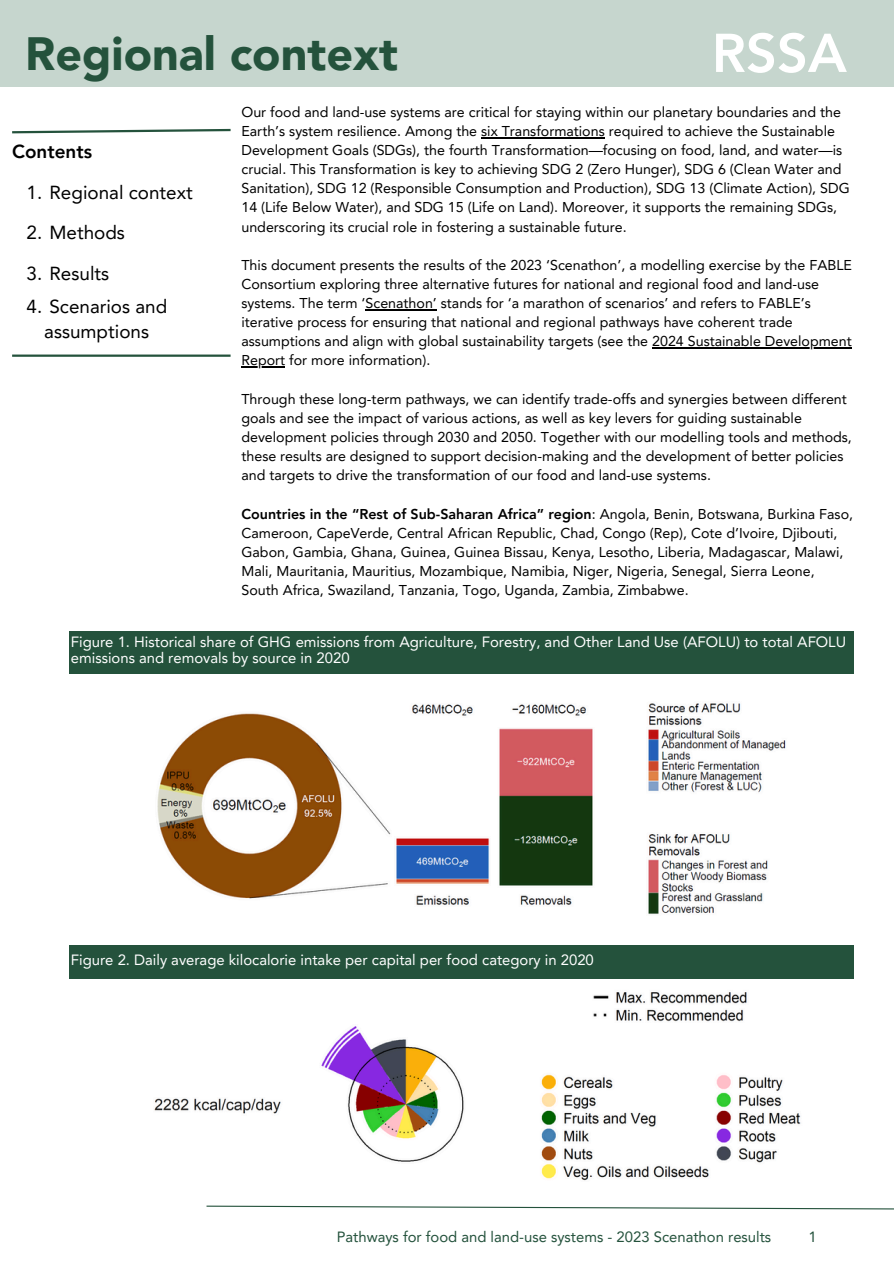
<style>
.page{position:relative;width:894px;height:1263px;background:#fff}
.page>*{position:absolute;margin:0;border:0;box-sizing:border-box;transform-origin:0 0}
.t1{font:800 54px "Avenir LT Pro";color:#fff}
.t2{font:900 46.65px "Avenir LT Pro";color:#24523c}
.t3{font:18.9px/25.3px "Avenir LT Pro";color:#000;text-align:center}
.t4{font:800 18.9px "Avenir LT Pro";color:#000}
.t5{font:14.85px/15.8px "Avenir LT Pro";color:#fff}
.t6{font:14.85px "Avenir LT Pro";color:#24523c}
.t7{font:14.25px/19.2px "Avenir LT Pro";color:#000}
.s1{font-weight:800}
</style>
<div class="page">
<svg style="left:206px;top:1205px;width:687px;height:5px"></svg>
<hr style="left:12px;top:354px;width:218px;height:3px;background:#24523c">
<svg style="left:12px;top:128px;width:219px;height:6px"></svg>
<div style="left:0;top:0;width:893px;height:86px;background:#c6d6ce"></div>
<div style="left:69px;top:631px;width:784px;height:43px;background:#24523c"></div>
<div style="left:69px;top:945px;width:784px;height:33px;background:#24523c"></div>
<img style="left:157px;top:703px;width:629px;height:211px">
<img style="left:154px;top:992px;width:647px;height:189px">
<hr style="left:481px;top:137px;width:123px;height:1px;background:#000">
<hr style="left:365px;top:309px;width:72px;height:1px;background:#000">
<hr style="left:652px;top:347px;width:199px;height:1px;background:#000">
<hr style="left:241px;top:366px;width:44px;height:1px;background:#000">
<p class="t2" style="left:25px;top:35px;width:374px">Regional context</p>
<h1 class="t1" style="left:711px;top:31px;width:136px">RSSA</h1>
<h2 class="t4" style="left:12px;top:144px;width:81px">Contents</h2>
<h1 class="t3" style="left:27px;top:181px;width:168px">1. Regional context</h1>
<p class="t3" style="left:27px;top:222px;width:100px">2. Methods</p>
<p class="t3" style="left:27px;top:262px;width:84px">3. Results</p>
<p class="t3" style="left:27px;top:295px;width:142px">4. Scenarios and assumptions</p>
<p class="t7" style="left:241px;top:103px;width:609px">Our food and land-use systems are critical for staying within our planetary boundaries and the Earth’s system resilience. Among the six Transformations required to achieve the Sustainable Development Goals (SDGs), the fourth Transformation—focusing on food, land, and water—is crucial. This Transformation is key to achieving SDG 2 (Zero Hunger), SDG 6 (Clean Water and Sanitation), SDG 12 (Responsible Consumption and Production), SDG 13 (Climate Action), SDG 14 (Life Below Water), and SDG 15 (Life on Land). Moreover, it supports the remaining SDGs, underscoring its crucial role in fostering a sustainable future.</p>
<p class="t7" style="left:241px;top:256px;width:611px">This document presents the results of the 2023 ‘Scenathon’, a modelling exercise by the FABLE Consortium exploring three alternative futures for national and regional food and land-use systems. The term ‘Scenathon’ stands for ‘a marathon of scenarios’ and refers to FABLE’s iterative process for ensuring that national and regional pathways have coherent trade assumptions and align with global sustainability targets (see the 2024 Sustainable Development</p>
<p class="t7" style="left:241px;top:352px;width:190px">Report for more information).</p>
<p class="t7" style="left:241px;top:390px;width:611px">Through these long-term pathways, we can identify trade-offs and synergies between different goals and see the impact of various actions, as well as key levers for guiding sustainable development policies through 2030 and 2050. Together with our modelling tools and methods, these results are designed to support decision-making and the development of better policies and targets to drive the transformation of our food and land-use systems.</p>
<p class="t7" style="left:241px;top:505px;width:613px"><span class="s1">Countries in the “Rest of Sub-Saharan Africa” region</span>: Angola, Benin, Botswana, Burkina Faso,<br>Cameroon, CapeVerde, Central African Republic, Chad, Congo (Rep), Cote d’Ivoire, Djibouti,</p>
<p class="t7" style="left:241px;top:543px;width:603px">Gabon, Gambia, Ghana, Guinea, Guinea Bissau, Kenya, Lesotho, Liberia, Madagascar, Malawi,<br>Mali, Mauritania, Mauritius, Mozambique, Namibia, Niger, Nigeria, Senegal, Sierra Leone,<br>South Africa, Swaziland, Tanzania, Togo, Uganda, Zambia, Zimbabwe.</p>
<p class="t5" style="left:71px;top:635px;width:776px">Figure 1. Historical share of GHG emissions from Agriculture, Forestry, and Other Land Use (AFOLU) to total AFOLU emissions and removals by source in 2020</p>
<h3 class="t5" style="left:71px;top:952px;width:524px">Figure 2. Daily average kilocalorie intake per capital per food category in 2020</h3>
<p class="t6" style="left:337px;top:1230px;width:436px">Pathways for food and land-use systems - 2023 Scenathon results</p>
<p class="t6" style="left:808px;top:1230px;width:10px">1</p>
</div>
